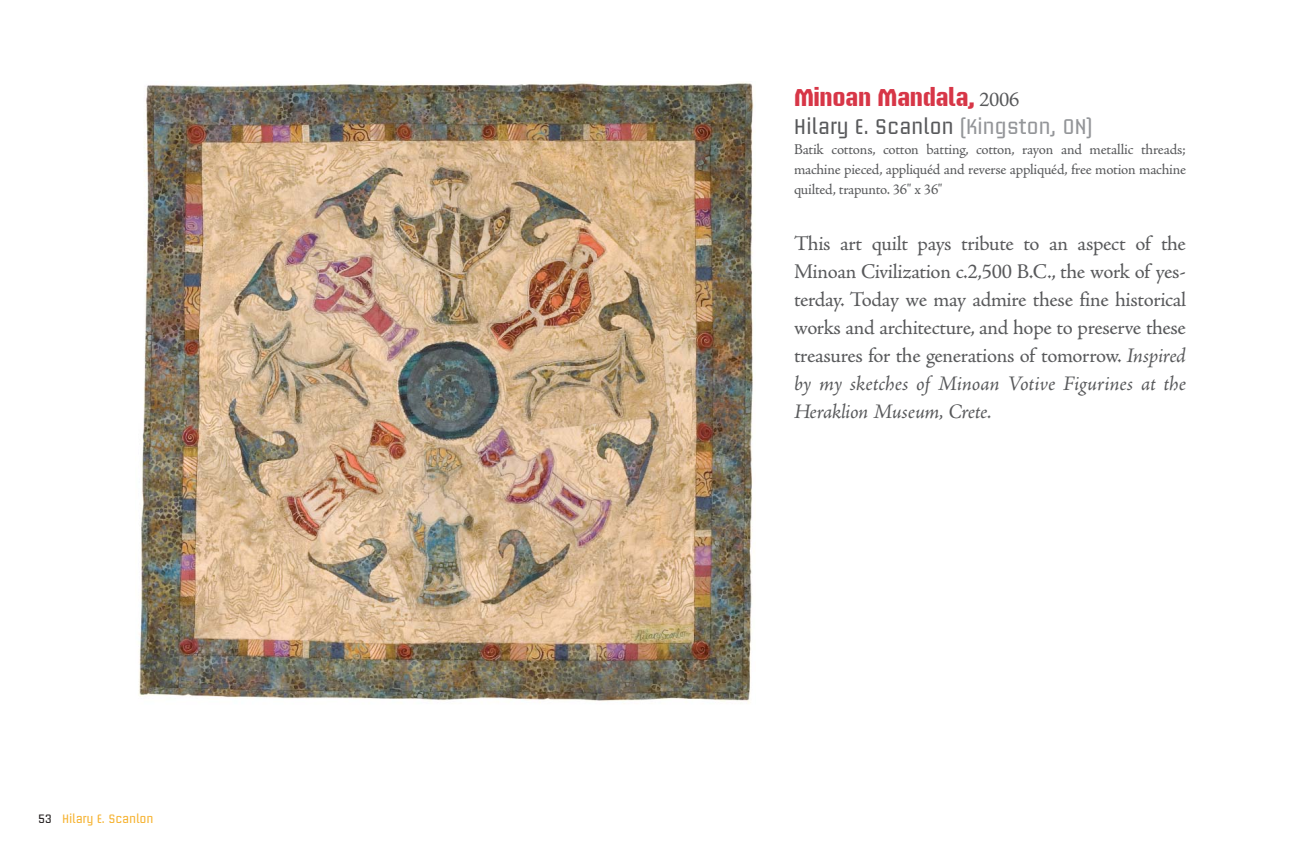
<style>
.page{position:relative;width:1296px;height:864px;background:#fff}
.page>*{position:absolute;margin:0;border:0;box-sizing:border-box;transform-origin:0 0}
.t1{font:700 24px "Briem Akademi Std";letter-spacing:-.015em;color:#d73647}
.t2{font:21px/28px "Adobe Jenson Pro";letter-spacing:-.015em;color:#58595b;text-align:justify}
.t3{font:21px "Briem Akademi Std";letter-spacing:-.02em;color:#58595b}
.t4{font:15px/20px "Adobe Jenson Pro";letter-spacing:-.02em;color:#58595b;text-align:justify}
.t5{font:12px "Briem Akademi Std";letter-spacing:-.02em;color:#f6b22f}
.s1{color:#231f20}
.s2{font-family:"Adobe Jenson Pro";font-weight:400;font-size:21px;color:#58595b}
.s3{color:#939598}
.s4{font-style:italic}
</style>
<div class="page">
<img style="left:139px;top:82px;width:615px;height:621px">
<p class="t5" style="left:38px;top:814px;width:117px"><span class="s1">53</span> Hilary E. Scanlon</p>
<p class="t1" style="left:794px;top:87px;width:227px">Minoan Mandala, <span class="s2">2006</span></p>
<p class="t3" style="left:794px;top:117px;width:301px">Hilary E. Scanlon <span class="s3">(Kingston, ON)</span></p>
<p class="t4" style="left:794px;top:140px;width:394px">Batik cottons, cotton batting, cotton, rayon and metallic threads; machine pieced, appliquéd and reverse appliquéd, free motion machine quilted, trapunto. 36" x 36"</p>
<p class="t2" style="left:794px;top:231px;width:394px">This art quilt pays tribute to an aspect of the Minoan Civilization c.2,500 B.C., the work of yes&shy;terday. Today we may admire these fine historical works and architecture, and hope to preserve these treasures for the generations of tomorrow. <span class="s4">Inspired by my sketches of Minoan Votive Figurines at the Heraklion Museum, Crete.</span></p>
</div>
